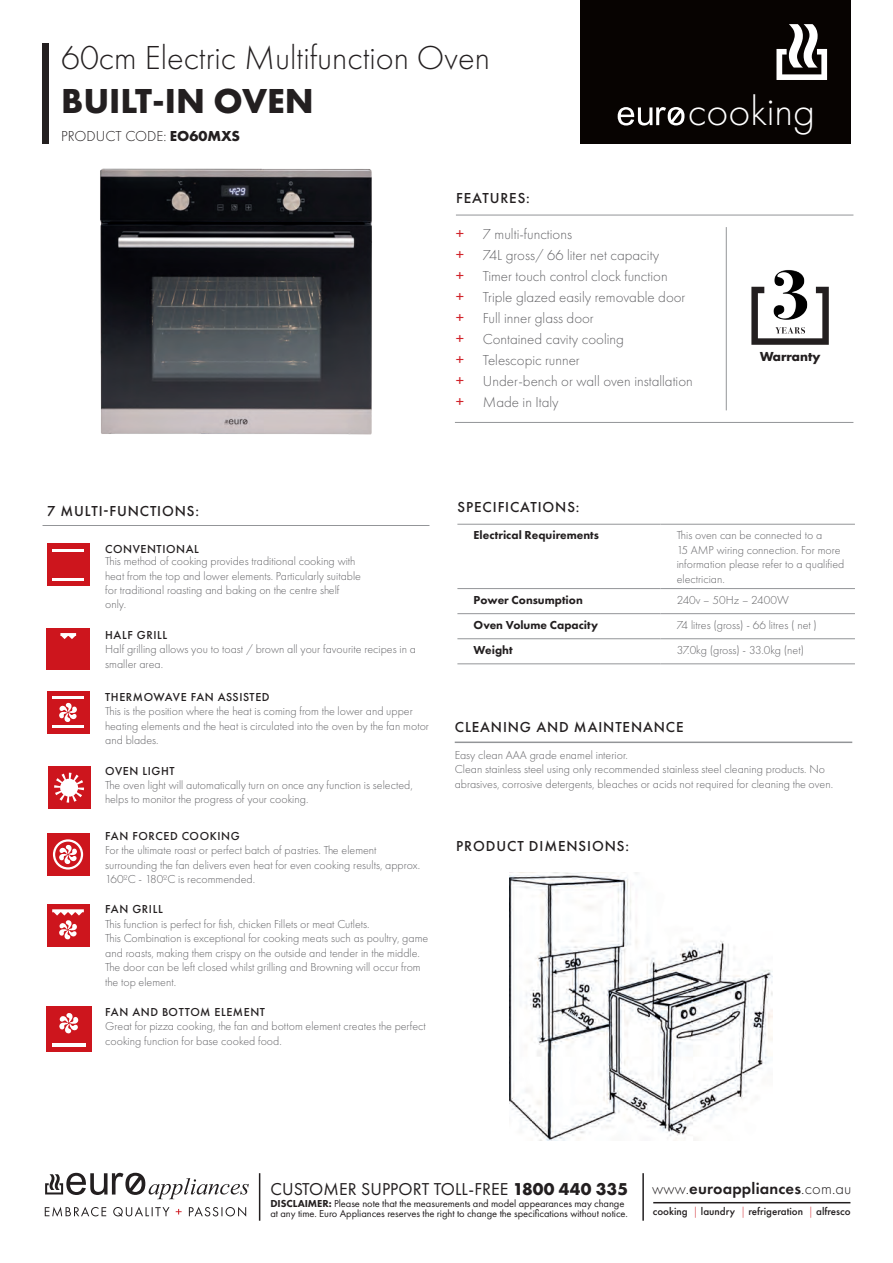
<style>
.page{position:relative;width:893px;height:1263px;background:#fff}
.page>*{position:absolute;margin:0;border:0;box-sizing:border-box;transform-origin:0 0}
.t1{font:300 42.15px "Futura PT";color:#fff}
.t2{font:700 36px "Futura PT";color:#231f20}
.t3{font:300 34.5px "Futura PT";color:#231f20}
.t4{font:17.85px "Futura PT";letter-spacing:.005em;color:#231f20}
.t5{font:600 16.65px "Futura PT";letter-spacing:.01em;color:#231f20}
.t6{font:300 15px/21px "Futura PT";color:#636366}
.t7{font:500 15px "Futura PT";letter-spacing:.06em;color:#231f20}
.t8{font:300 15px "Futura PT";color:#231f20}
.t9{font:300 12px/14.4px "Futura PT";color:#636366}
.t10{font:500 12px "Futura PT";letter-spacing:.05em;color:#231f20}
.t11{font:800 12px "Futura PT";color:#231f20}
.t12{font:700 12px "Futura LT Pro";color:#231f20}
.t13{font:500 11.1px "Futura PT";color:#231f20}
.t14{font:10.5px/10.5px "Futura PT";letter-spacing:-.005em;color:#231f20}
.s1{font-weight:700}
.s2{font-weight:400;font-size:16.5px;color:#d1232a}
.s3{font-weight:300}
.s4{font-weight:300;color:#cd151d}
.s5{font-weight:800}
</style>
<div class="page">
<div style="left:47px;top:543px;width:42px;height:43px;background:#cd151d"></div>
<svg style="left:52px;top:549px;width:32px;height:2px"></svg>
<svg style="left:52px;top:578px;width:32px;height:3px"></svg>
<hr style="left:456px;top:215px;width:397px;height:1px;background:#939598">
<hr style="left:43px;top:525px;width:386px;height:1px;background:#939598">
<hr style="left:455px;top:422px;width:398px;height:1px;background:#939598">
<div style="left:47px;top:691px;width:42px;height:43px;background:#cd151d"></div>
<svg style="left:52px;top:696px;width:32px;height:32px"></svg>
<hr style="left:457px;top:524px;width:203px;height:1px;background:#939598">
<hr style="left:660px;top:524px;width:195px;height:1px;background:#939598">
<hr style="left:457px;top:588px;width:203px;height:1px;background:#939598">
<hr style="left:660px;top:588px;width:195px;height:1px;background:#939598">
<hr style="left:457px;top:613px;width:203px;height:1px;background:#939598">
<hr style="left:660px;top:613px;width:195px;height:1px;background:#939598">
<hr style="left:457px;top:638px;width:203px;height:1px;background:#939598">
<hr style="left:660px;top:638px;width:195px;height:1px;background:#939598">
<hr style="left:457px;top:663px;width:203px;height:1px;background:#939598">
<hr style="left:660px;top:663px;width:195px;height:1px;background:#939598">
<div style="left:43px;top:43px;width:6px;height:100px;background:#231f20"></div>
<div style="left:47px;top:628px;width:43px;height:41px;background:#cd151d"></div>
<svg style="left:60px;top:633px;width:16px;height:6px"></svg>
<div style="left:48px;top:766px;width:42px;height:43px;background:#cd151d"></div>
<svg style="left:54px;top:773px;width:30px;height:30px"></svg>
<div style="left:47px;top:833px;width:42px;height:43px;background:#cd151d"></div>
<svg style="left:53px;top:839px;width:30px;height:30px"></svg>
<div style="left:47px;top:904px;width:42px;height:42px;background:#cd151d"></div>
<svg style="left:52px;top:909px;width:32px;height:31px"></svg>
<div style="left:46px;top:1007px;width:45px;height:45px;background:#cd151d"></div>
<svg style="left:52px;top:1043px;width:34px;height:3px"></svg>
<svg style="left:59px;top:1013px;width:20px;height:21px"></svg>
<img style="left:100px;top:168px;width:272px;height:267px">
<hr style="left:726px;top:227px;width:1px;height:183px;background:#939598">
<svg style="left:751px;top:286px;width:78px;height:59px"></svg>
<img style="left:509px;top:872px;width:264px;height:269px">
<svg style="left:189px;top:1207px;width:57px;height:10px"></svg>
<svg style="left:176px;top:1209px;width:6px;height:5px"></svg>
<svg style="left:45px;top:1207px;width:124px;height:9px"></svg>
<svg style="left:45px;top:1173px;width:204px;height:26px"></svg>
<hr style="left:642px;top:1173px;width:2px;height:48px;background:#231f20">
<hr style="left:653px;top:1202px;width:197px;height:1px;background:#231f20">
<hr style="left:259px;top:1173px;width:1px;height:48px;background:#231f20">
<div style="left:580px;top:0;width:270px;height:143px;background:#070301"></div>
<svg style="left:776px;top:24px;width:51px;height:56px"></svg>
<svg style="left:618px;top:107px;width:66px;height:19px"></svg>
<img style="left:769px;top:270px;width:43px;height:53px">
<hr style="left:455px;top:741px;width:397px;height:2px;background:#939598">
<h3 class="t3" style="left:61px;top:38px;width:430px">60cm Electric Multifunction Oven</h3>
<h2 class="t2" style="left:61px;top:77px;width:254px">BUILT-IN OVEN</h2>
<p class="t8" style="left:61px;top:128px;width:180px">PRODUCT CODE: <span class="s1">EO60MXS</span></p>
<p class="t7" style="left:456px;top:189px;width:75px">FEATURES:</p>
<h1 class="t1" style="left:688px;top:87px;width:129px">cooking</h1>
<p class="t6" style="left:456px;top:223px;width:238px"><span class="s2">+</span> 7 multi-functions<br><span class="s2">+</span> 74L gross/ 66 liter net capacity<br><span class="s2">+</span> Timer touch control clock function<br><span class="s2">+</span> Triple glazed easily removable door <span class="s2">+</span> Full inner glass door<br><span class="s2">+</span> Contained cavity cooling<br><span class="s2">+</span> Telescopic runner<br><span class="s2">+</span> Under-bench or wall oven installation <span class="s2">+</span> Made in Italy</p>
<p class="t12" style="left:760px;top:347px;width:62px">Warranty</p>
<p class="t7" style="left:47px;top:502px;width:154px">7 MULTI-FUNCTIONS:</p>
<p class="t10" style="left:105px;top:541px;width:95px">CONVENTIONAL</p>
<p class="t9" style="left:105px;top:554px;width:257px">This method of cooking provides traditional cooking with heat from the top and lower elements. Particularly suitable for traditional roasting and baking on the centre shelf only.</p>
<p class="t9" style="left:105px;top:642px;width:312px">Half grilling allows you to toast / brown all your favourite recipes in a smaller area.</p>
<p class="t9" style="left:105px;top:704px;width:325px">This is the position where the heat is coming from the lower and upper heating elements and the heat is circulated into the oven by the fan motor and blades.</p>
<p class="t10" style="left:105px;top:628px;width:63px">HALF GRILL</p>
<p class="t10" style="left:105px;top:689px;width:166px">THERMOWAVE FAN ASSISTED</p>
<p class="t10" style="left:105px;top:764px;width:71px">OVEN LIGHT</p>
<p class="t9" style="left:105px;top:777px;width:309px">The oven light will automatically turn on once any function is selected, helps to monitor the progress of your cooking.</p>
<p class="t9" style="left:105px;top:843px;width:316px">For the ultimate roast or perfect batch of pastries. The element surrounding the fan delivers even heat for even cooking results, approx.<br>160ºC - 180ºC is recommended.</p>
<p class="t9" style="left:105px;top:917px;width:325px">This function is perfect for fish, chicken Fillets or meat Cutlets.<br>This Combination is exceptional for cooking meats such as poultry, game and roasts, making them crispy on the outside and tender in the middle.<br>The door can be left closed whilst grilling and Browning will occur from the top element.</p>
<p class="t9" style="left:105px;top:1019px;width:322px">Great for pizza cooking, the fan and bottom element creates the perfect cooking function for base cooked food.</p>
<p class="t10" style="left:105px;top:829px;width:136px">FAN FORCED COOKING</p>
<p class="t10" style="left:105px;top:902px;width:59px">FAN GRILL</p>
<p class="t10" style="left:105px;top:1005px;width:161px">FAN AND BOTTOM ELEMENT</p>
<p class="t7" style="left:457px;top:498px;width:123px">SPECIFICATIONS:</p>
<p class="t11" style="left:474px;top:528px;width:127px">Electrical Requirements</p>
<p class="t9" style="left:677px;top:528px;width:169px">This oven can be connected to a<br>15 AMP wiring connection. For more information please refer to a qualified electrician.</p>
<p class="t11" style="left:474px;top:592px;width:111px">Power Consumption</p>
<p class="t9" style="left:677px;top:593px;width:114px">240v – 50Hz – 2400W</p>
<p class="t11" style="left:474px;top:617px;width:126px">Oven Volume Capacity</p>
<p class="t9" style="left:677px;top:618px;width:142px">74 litres (gross) - 66 litres ( net )</p>
<p class="t11" style="left:474px;top:642px;width:41px">Weight</p>
<p class="t9" style="left:677px;top:643px;width:129px">37.0kg (gross) - 33.0kg (net)</p>
<p class="t7" style="left:455px;top:718px;width:230px">CLEANING AND MAINTENANCE</p>
<p class="t9" style="left:455px;top:748px;width:380px">Easy clean AAA grade enamel interior.<br>Clean stainless steel using only recommended stainless steel cleaning products. No abrasives, corrosive detergents, bleaches or acids not required for cleaning the oven.</p>
<p class="t7" style="left:456px;top:837px;width:174px">PRODUCT DIMENSIONS:</p>
<h3 class="t4" style="left:270px;top:1178px;width:359px">CUSTOMER SUPPORT TOLL-FREE <span class="s1">1800 440 335</span></h3>
<h3 class="t5" style="left:652px;top:1178px;width:201px"><span class="s3">www.</span>euroappliances<span class="s3">.com.au</span></h3>
<p class="t13" style="left:653px;top:1205px;width:199px">cooking <span class="s4">|</span> laundry <span class="s4">|</span> refrigeration <span class="s4">|</span> alfresco</p>
<p class="t14" style="left:270px;top:1198px;width:359px"><span class="s5">DISCLAIMER:</span> Please note that the measurements and model appearances may change at any time. Euro Appliances reserves the right to change the specifications without notice.</p>
</div>
